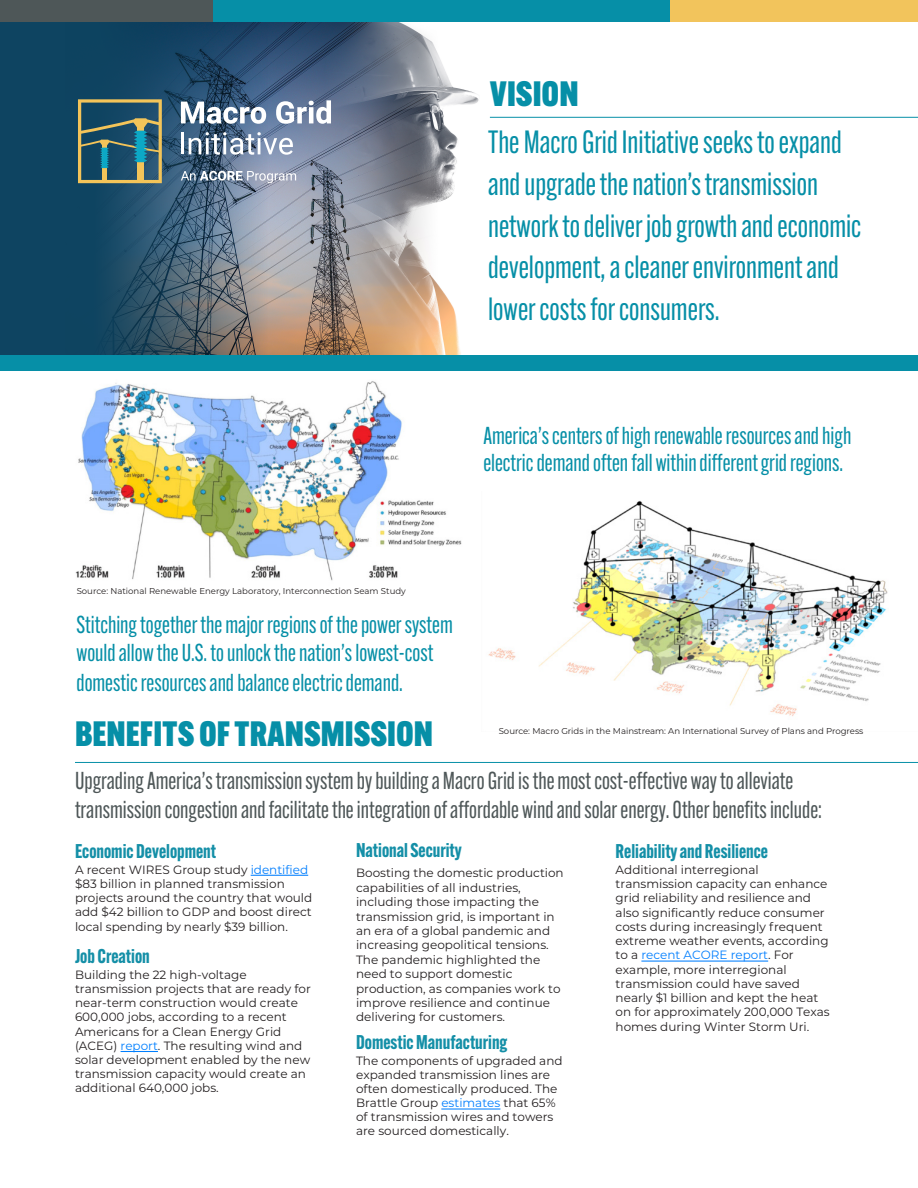
<style>
.page{position:relative;width:918px;height:1188px;background:#fff}
.page>*{position:absolute;margin:0;border:0;box-sizing:border-box;transform-origin:0 0}
.t1{font:900 34.5px "Alternate Gothic Cond ATF";letter-spacing:.02em;color:#068fa7}
.t2{font:31.5px/41.8px "Alternate Gothic Cond ATF";color:#068fa7}
.t3{font:24px/28.7px "Alternate Gothic Cond ATF";color:#068fa7}
.t4{font:24px/29.4px "Alternate Gothic Cond ATF";color:#4e5758}
.t5{font:700 19.5px "Alternate Gothic Cond ATF";color:#148fa7}
.t6{font:12px/14.2px "Montserrat";color:#231f20}
.t7{font:8.55px "Montserrat";color:#231f20}
.s1{color:#007efe}
.s2{color:#007ffe}
</style>
<div class="page">
<div style="left:0;top:17px;width:480px;height:338px;background:#0e4461"></div>
<img style="left:78px;top:22px;width:402px;height:333px">
<svg style="left:181px;top:102px;width:85px;height:22px;background:#94a4b5"></svg>
<svg style="left:276px;top:100px;width:55px;height:24px"></svg>
<hr style="left:181px;top:133px;width:3px;height:21px;background:#fff">
<svg style="left:189px;top:132px;width:104px;height:23px;background:#8999af"></svg>
<svg style="left:181px;top:171px;width:115px;height:12px"></svg>
<svg style="left:78px;top:99px;width:84px;height:84px"></svg>
<hr style="left:490px;top:117px;width:428px;height:1px;background:#068fa7">
<img style="left:75px;top:381px;width:387px;height:200px">
<img style="left:488px;top:501px;width:400px;height:216px">
<hr style="left:75px;top:762px;width:843px;height:1px;background:#068fa7">
<div style="left:0;top:355px;width:918px;height:16px;background:#068fa7"></div>
<div style="left:0;top:0;width:213px;height:22px;background:#4e5758"></div>
<div style="left:213px;top:0;width:458px;height:22px;background:#068fa7"></div>
<div style="left:671px;top:0;width:247px;height:22px;background:#f2c45c"></div>
<hr style="left:251px;top:875px;width:57px;height:1px;background:#007efe">
<hr style="left:121px;top:1051px;width:37px;height:1px;background:#007ffe">
<hr style="left:641px;top:961px;width:127px;height:1px;background:#007efe">
<hr style="left:441px;top:1109px;width:59px;height:1px;background:#007efe">
<p class="t1" style="left:490px;top:73px;width:90px">VISION</p>
<p class="t2" style="left:488px;top:121px;width:375px">The Macro Grid Initiative seeks to expand and upgrade the nation’s transmission network to deliver job growth and economic development, a cleaner environment and lower costs for consumers.</p>
<p class="t3" style="left:483px;top:422px;width:369px;line-height:26.8px">America’s centers of high renewable resources and high electric demand often fall within different grid regions.</p>
<p class="t7" style="left:77px;top:585px;width:331px">Source: National Renewable Energy Laboratory, Interconnection Seam Study</p>
<p class="t3" style="left:76px;top:610px;width:378px">Stitching together the major regions of the power system would allow the U.S. to unlock the nation’s lowest-cost domestic resources and balance electric demand.</p>
<p class="t1" style="left:75px;top:712px;width:359px">BENEFITS OF TRANSMISSION</p>
<p class="t7" style="left:499px;top:725px;width:366px">Source: Macro Grids in the Mainstream: An International Survey of Plans and Progress</p>
<p class="t4" style="left:75px;top:766px;width:748px">Upgrading America’s transmission system by building a Macro Grid is the most cost-effective way to alleviate transmission congestion and facilitate the integration of affordable wind and solar energy. Other benefits include:</p>
<p class="t5" style="left:75px;top:839px;width:143px">Economic Development</p>
<p class="t6" style="left:75px;top:862px;width:239px">A recent WIRES Group study <span class="s1">identified </span>$83 billion in planned transmission projects around the country that would add $42 billion to GDP and boost direct</p>
<p class="t6" style="left:75px;top:920px;width:214px">local spending by nearly $39 billion.</p>
<p class="t5" style="left:75px;top:944px;width:76px">Job Creation</p>
<p class="t6" style="left:75px;top:967px;width:237px">Building the 22 high-voltage transmission projects that are ready for near-term construction would create 600,000 jobs, according to a recent Americans for a Clean Energy Grid (ACEG) <span class="s2">report</span>. The resulting wind and solar development enabled by the new transmission capacity would create an additional 640,000 jobs.</p>
<p class="t5" style="left:356px;top:838px;width:107px">National Security</p>
<p class="t6" style="left:356px;top:866px;width:209px">Boosting the domestic production capabilities of all industries, including those impacting the transmission grid, is important in an era of a global pandemic and increasing geopolitical tensions.<br>The pandemic highlighted the need to support domestic production, as companies work to improve resilience and continue delivering for customers.</p>
<p class="t5" style="left:356px;top:1030px;width:153px">Domestic Manufacturing</p>
<p class="t6" style="left:356px;top:1053px;width:208px">The components of upgraded and expanded transmission lines are often domestically produced. The<br>Brattle Group <span class="s1">estimates</span> that 65% of transmission wires and towers are sourced domestically.</p>
<p class="t5" style="left:616px;top:839px;width:154px">Reliability and Resilience</p>
<p class="t6" style="left:616px;top:862px;width:216px">Additional interregional transmission capacity can enhance grid reliability and resilience and also significantly reduce consumer costs during increasingly frequent extreme weather events, according to a <span class="s1">recent ACORE report</span>. For example, more interregional transmission could have saved nearly $1 billion and kept the heat on for approximately 200,000 Texas homes during Winter Storm Uri.</p>
</div>
